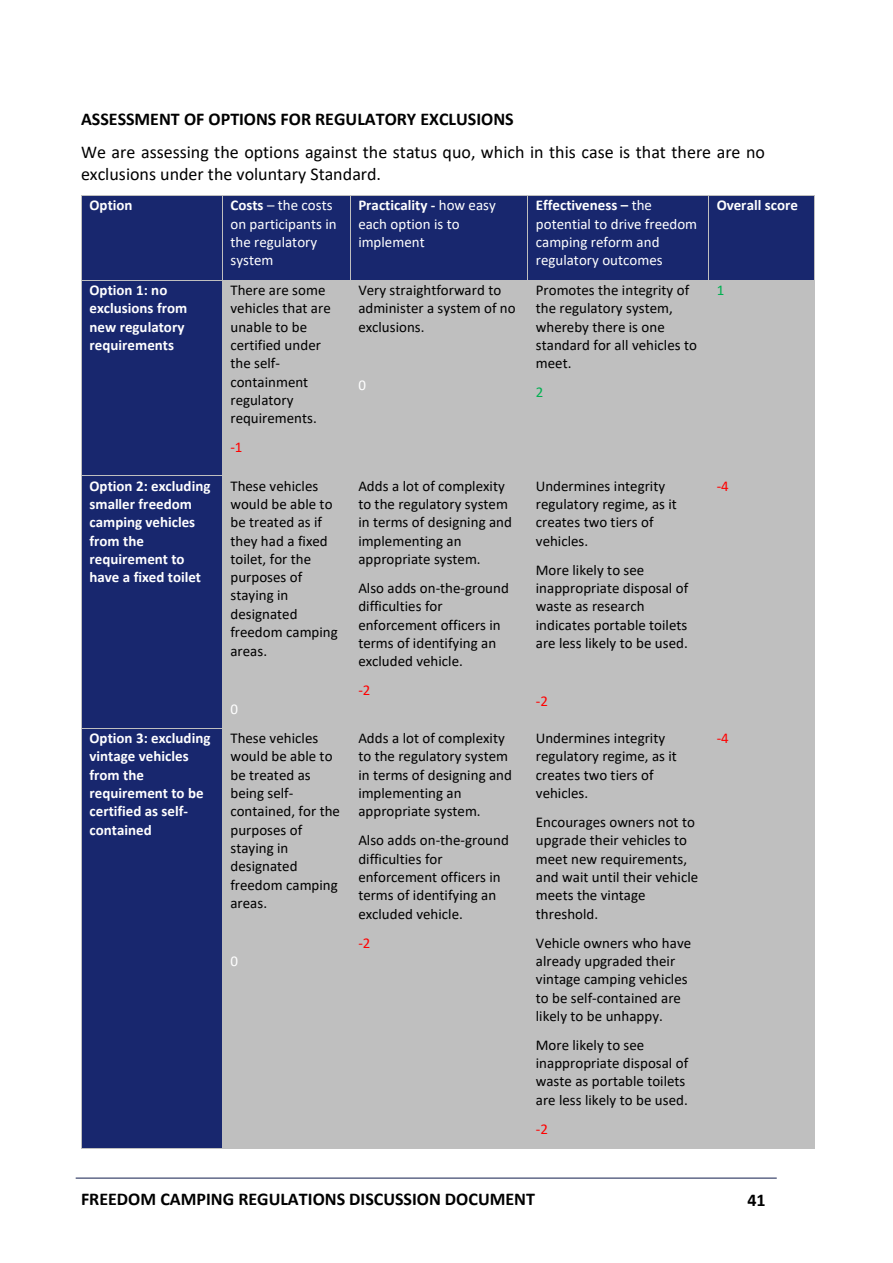
<style>
.page{position:relative;width:893px;height:1263px;background:#fff}
.page>*{position:absolute;margin:0;border:0;box-sizing:border-box;transform-origin:0 0}
.t1{font:18px/21.9px "Calibri";color:#000}
.t2{font:700 18px "Calibri";color:#000}
.t3{font:15px/18.3px "Calibri";color:#000}
.t4{font:700 15px/18.3px "Calibri";color:#fff}
.t5{font:15px/18.3px "Calibri";color:#fff}
.t6{font:15px "Calibri";color:#f00}
.t7{font:15px "Calibri";color:#00b050}
.s1{font-weight:700}
</style>
<div class="page">
<hr style="left:76px;top:1178px;width:701px;height:1px;background:#111c4d">
<div style="left:82px;top:196px;width:140px;height:84px;background:#18276e"></div>
<div style="left:223px;top:196px;width:127px;height:84px;background:#18276e"></div>
<div style="left:351px;top:196px;width:176px;height:84px;background:#18276e"></div>
<div style="left:528px;top:196px;width:180px;height:84px;background:#18276e"></div>
<div style="left:709px;top:196px;width:105px;height:84px;background:#18276e"></div>
<hr style="left:82px;top:195px;width:140px;height:1px;background:#bfbfbf">
<hr style="left:223px;top:195px;width:127px;height:1px;background:#bfbfbf">
<hr style="left:351px;top:195px;width:176px;height:1px;background:#bfbfbf">
<hr style="left:528px;top:195px;width:180px;height:1px;background:#bfbfbf">
<hr style="left:709px;top:195px;width:105px;height:1px;background:#bfbfbf">
<hr style="left:81px;top:196px;width:1px;height:84px;background:#bfbfbf">
<hr style="left:222px;top:196px;width:1px;height:84px;background:#bfbfbf">
<hr style="left:350px;top:196px;width:1px;height:84px;background:#bfbfbf">
<hr style="left:527px;top:196px;width:1px;height:84px;background:#bfbfbf">
<hr style="left:708px;top:196px;width:1px;height:84px;background:#bfbfbf">
<hr style="left:814px;top:196px;width:1px;height:84px;background:#bfbfbf">
<div style="left:82px;top:281px;width:140px;height:194px;background:#18276e"></div>
<div style="left:223px;top:281px;width:127px;height:194px;background:#bfbfbf"></div>
<div style="left:351px;top:281px;width:176px;height:194px;background:#bfbfbf"></div>
<div style="left:528px;top:281px;width:180px;height:194px;background:#bfbfbf"></div>
<div style="left:709px;top:281px;width:105px;height:194px;background:#bfbfbf"></div>
<hr style="left:82px;top:280px;width:140px;height:1px;background:#bfbfbf">
<hr style="left:223px;top:280px;width:127px;height:1px;background:#bfbfbf">
<hr style="left:351px;top:280px;width:176px;height:1px;background:#bfbfbf">
<hr style="left:528px;top:280px;width:180px;height:1px;background:#bfbfbf">
<hr style="left:709px;top:280px;width:105px;height:1px;background:#bfbfbf">
<hr style="left:81px;top:281px;width:1px;height:194px;background:#bfbfbf">
<hr style="left:222px;top:281px;width:1px;height:194px;background:#bfbfbf">
<hr style="left:350px;top:281px;width:1px;height:194px;background:#bfbfbf">
<hr style="left:527px;top:281px;width:1px;height:194px;background:#bfbfbf">
<hr style="left:708px;top:281px;width:1px;height:194px;background:#bfbfbf">
<hr style="left:814px;top:281px;width:1px;height:194px;background:#bfbfbf">
<div style="left:82px;top:476px;width:140px;height:252px;background:#18276e"></div>
<div style="left:223px;top:476px;width:127px;height:252px;background:#bfbfbf"></div>
<div style="left:351px;top:476px;width:176px;height:252px;background:#bfbfbf"></div>
<div style="left:528px;top:476px;width:180px;height:252px;background:#bfbfbf"></div>
<div style="left:709px;top:476px;width:105px;height:252px;background:#bfbfbf"></div>
<hr style="left:82px;top:475px;width:140px;height:1px;background:#bfbfbf">
<hr style="left:223px;top:475px;width:127px;height:1px;background:#bfbfbf">
<hr style="left:351px;top:475px;width:176px;height:1px;background:#bfbfbf">
<hr style="left:528px;top:475px;width:180px;height:1px;background:#bfbfbf">
<hr style="left:709px;top:475px;width:105px;height:1px;background:#bfbfbf">
<hr style="left:81px;top:476px;width:1px;height:252px;background:#bfbfbf">
<hr style="left:222px;top:476px;width:1px;height:252px;background:#bfbfbf">
<hr style="left:350px;top:476px;width:1px;height:252px;background:#bfbfbf">
<hr style="left:527px;top:476px;width:1px;height:252px;background:#bfbfbf">
<hr style="left:708px;top:476px;width:1px;height:252px;background:#bfbfbf">
<hr style="left:814px;top:476px;width:1px;height:252px;background:#bfbfbf">
<div style="left:82px;top:729px;width:140px;height:419px;background:#18276e"></div>
<div style="left:223px;top:729px;width:127px;height:419px;background:#bfbfbf"></div>
<div style="left:351px;top:729px;width:176px;height:419px;background:#bfbfbf"></div>
<div style="left:528px;top:729px;width:180px;height:419px;background:#bfbfbf"></div>
<div style="left:709px;top:729px;width:105px;height:419px;background:#bfbfbf"></div>
<hr style="left:82px;top:728px;width:140px;height:1px;background:#bfbfbf">
<hr style="left:223px;top:728px;width:127px;height:1px;background:#bfbfbf">
<hr style="left:351px;top:728px;width:176px;height:1px;background:#bfbfbf">
<hr style="left:528px;top:728px;width:180px;height:1px;background:#bfbfbf">
<hr style="left:709px;top:728px;width:105px;height:1px;background:#bfbfbf">
<hr style="left:81px;top:729px;width:1px;height:419px;background:#bfbfbf">
<hr style="left:82px;top:1148px;width:140px;height:1px;background:#bfbfbf">
<hr style="left:222px;top:729px;width:1px;height:419px;background:#bfbfbf">
<hr style="left:223px;top:1148px;width:127px;height:1px;background:#bfbfbf">
<hr style="left:350px;top:729px;width:1px;height:419px;background:#bfbfbf">
<hr style="left:351px;top:1148px;width:176px;height:1px;background:#bfbfbf">
<hr style="left:527px;top:729px;width:1px;height:419px;background:#bfbfbf">
<hr style="left:528px;top:1148px;width:180px;height:1px;background:#bfbfbf">
<hr style="left:708px;top:729px;width:1px;height:419px;background:#bfbfbf">
<hr style="left:709px;top:1148px;width:105px;height:1px;background:#bfbfbf">
<hr style="left:814px;top:729px;width:1px;height:419px;background:#bfbfbf">
<p class="t2" style="left:81px;top:106px;width:434px">ASSESSMENT OF OPTIONS FOR REGULATORY EXCLUSIONS</p>
<p class="t1" style="left:81px;top:140px;width:685px">We are assessing the options against the status quo, which in this case is that there are no exclusions under the voluntary Standard.</p>
<p class="t4" style="left:90px;top:196px;width:45px">Option</p>
<p class="t5" style="left:230px;top:196px;width:108px"><span class="s1">Costs</span> – the costs on participants in the regulatory system</p>
<p class="t5" style="left:358px;top:196px;width:139px"><span class="s1">Practicality -</span> how easy each option is to implement</p>
<p class="t5" style="left:536px;top:196px;width:163px"><span class="s1">Effectiveness –</span> the potential to drive freedom camping reform and regulatory outcomes</p>
<p class="t4" style="left:717px;top:196px;width:83px">Overall score</p>
<p class="t4" style="left:90px;top:281px;width:99px">Option 1: no exclusions from new regulatory requirements</p>
<p class="t3" style="left:230px;top:281px;width:102px">There are some vehicles that are unable to be certified under the self&shy;containment regulatory requirements.</p>
<p class="t6" style="left:230px;top:437px;width:14px">-1</p>
<p class="t3" style="left:358px;top:281px;width:159px">Very straightforward to administer a system of no exclusions.</p>
<p class="t3" style="left:536px;top:281px;width:163px">Promotes the integrity of the regulatory system, whereby there is one standard for all vehicles to meet.</p>
<p class="t7" style="left:536px;top:382px;width:9px">2</p>
<p class="t7" style="left:717px;top:280px;width:9px">1</p>
<p class="t5" style="left:358px;top:375px;width:9px">0</p>
<p class="t4" style="left:90px;top:476px;width:122px">Option 2: excluding smaller freedom camping vehicles from the requirement to have a fixed toilet</p>
<p class="t3" style="left:230px;top:476px;width:109px">These vehicles would be able to be treated as if they had a fixed toilet, for the purposes of staying in designated freedom camping areas.</p>
<p class="t5" style="left:230px;top:699px;width:9px">0</p>
<p class="t4" style="left:90px;top:729px;width:122px">Option 3: excluding vintage vehicles from the requirement to be certified as self&shy;contained</p>
<p class="t3" style="left:230px;top:729px;width:111px">These vehicles would be able to be treated as being self&shy;contained, for the purposes of staying in designated freedom camping areas.</p>
<p class="t5" style="left:230px;top:951px;width:9px">0</p>
<p class="t3" style="left:358px;top:476px;width:155px">Adds a lot of complexity to the regulatory system in terms of designing and implementing an appropriate system.</p>
<p class="t3" style="left:358px;top:578px;width:152px">Also adds on-the-ground difficulties for enforcement officers in terms of identifying an excluded vehicle.</p>
<p class="t6" style="left:358px;top:680px;width:14px">-2</p>
<p class="t3" style="left:358px;top:729px;width:155px">Adds a lot of complexity to the regulatory system in terms of designing and implementing an appropriate system.</p>
<p class="t3" style="left:358px;top:831px;width:152px">Also adds on-the-ground difficulties for enforcement officers in terms of identifying an excluded vehicle.</p>
<p class="t6" style="left:358px;top:932px;width:14px">-2</p>
<p class="t3" style="left:536px;top:476px;width:143px">Undermines integrity regulatory regime, as it creates two tiers of vehicles.</p>
<p class="t3" style="left:536px;top:560px;width:154px">More likely to see inappropriate disposal of waste as research indicates portable toilets are less likely to be used.</p>
<p class="t6" style="left:536px;top:690px;width:14px">-2</p>
<p class="t3" style="left:536px;top:729px;width:143px">Undermines integrity regulatory regime, as it creates two tiers of vehicles.</p>
<p class="t3" style="left:536px;top:812px;width:164px">Encourages owners not to upgrade their vehicles to meet new requirements, and wait until their vehicle meets the vintage threshold.</p>
<p class="t3" style="left:536px;top:933px;width:157px">Vehicle owners who have already upgraded their vintage camping vehicles to be self-contained are likely to be unhappy.</p>
<p class="t3" style="left:536px;top:1035px;width:154px">More likely to see inappropriate disposal of waste as portable toilets are less likely to be used.</p>
<p class="t6" style="left:536px;top:1118px;width:14px">-2</p>
<p class="t6" style="left:717px;top:475px;width:14px">-4</p>
<p class="t6" style="left:717px;top:728px;width:14px">-4</p>
<p class="t2" style="left:81px;top:1186px;width:455px">FREEDOM CAMPING REGULATIONS DISCUSSION DOCUMENT</p>
<p class="t2" style="left:747px;top:1187px;width:20px">41</p>
</div>
